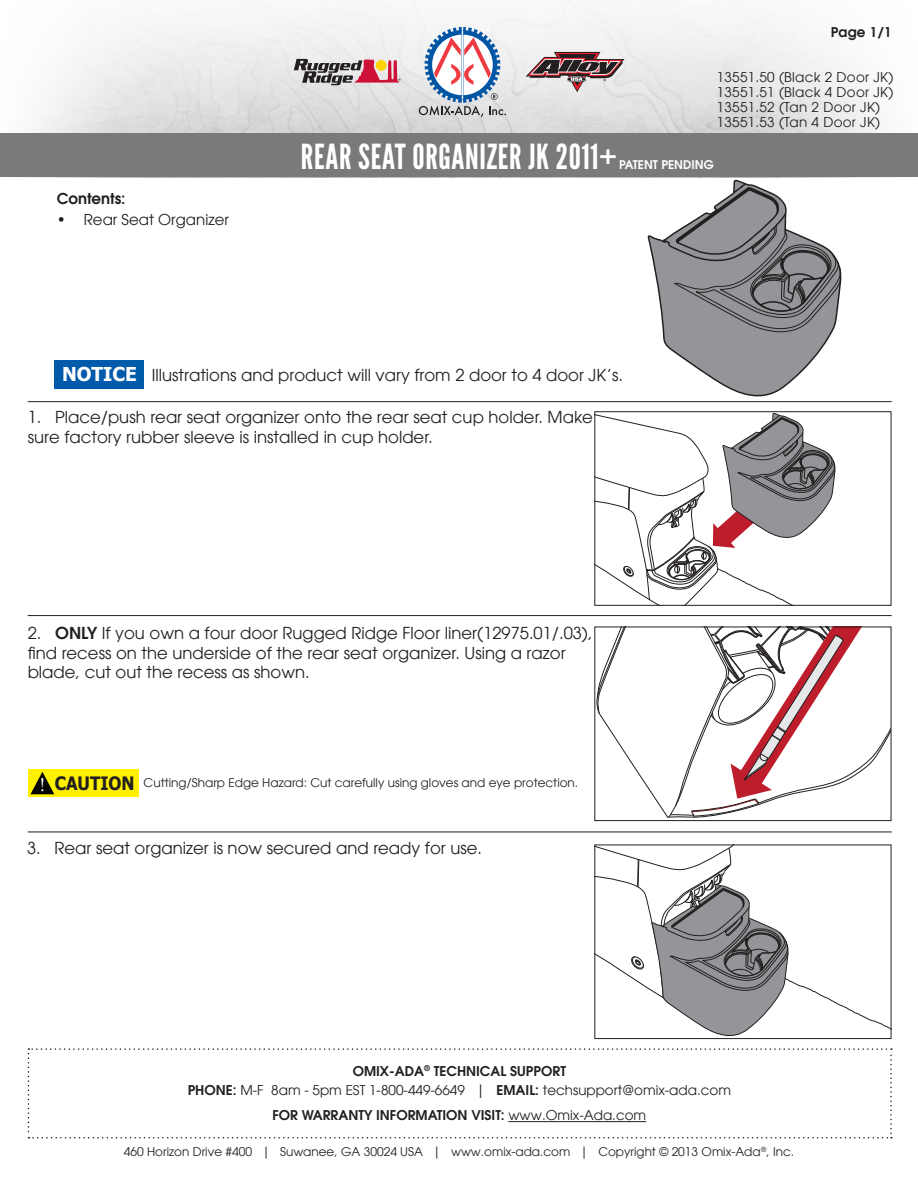
<style>
.page{position:relative;width:918px;height:1188px;background:#fff}
.page>*{position:absolute;margin:0;border:0;box-sizing:border-box;transform-origin:0 0}
.t1{font:34.5px "League Gothic";letter-spacing:.02em;color:#fff}
.t2{font:700 19.05px "Tahoma";color:#fff}
.t3{font:16.5px/19.8px "Avant Garde LT";color:#231f20}
.t4{font:15px "Avant Garde LT";color:#231f20}
.t5{font:600 15px "Avant Garde LT";color:#231f20}
.t6{font:13.5px "Avant Garde LT";letter-spacing:.02em;color:#231f20}
.t7{font:600 13.5px "Avant Garde LT";color:#231f20}
.t8{font:13.5px "Avant Garde LT";color:#231f20}
.t9{font:12px "Avant Garde LT";color:#231f20}
.t10{font:600 12px "Avant Garde LT";color:#fff}
.s1{font-weight:600}
.s2{font-family:"Tahoma";font-weight:700;font-size:18.45px}
.s3{font-weight:400}
</style>
<div class="page">
<img style="left:0;top:5px;width:918px;height:172px">
<svg style="left:419px;top:27px;width:87px;height:90px"></svg>
<svg style="left:526px;top:52px;width:99px;height:40px;background:#a69294"></svg>
<svg style="left:293px;top:59px;width:108px;height:26px;background:#ad8888"></svg>
<div style="left:1px;top:134px;width:917px;height:43px;background:#7a797b"></div>
<svg style="left:596px;top:847px;width:293px;height:189px"></svg>
<div style="left:594px;top:845px;width:297px;height:194px;border:1px solid #231f20"></div>
<svg style="left:596px;top:629px;width:293px;height:189px"></svg>
<div style="left:594px;top:627px;width:297px;height:194px;border:1px solid #231f20"></div>
<svg style="left:596px;top:413px;width:240px;height:191px"></svg>
<div style="left:594px;top:411px;width:297px;height:195px;border:1px solid #231f20"></div>
<hr style="left:28px;top:401px;width:864px;height:1px;background:#231f20">
<hr style="left:28px;top:615px;width:864px;height:1px;background:#231f20">
<hr style="left:28px;top:832px;width:864px;height:1px;background:#231f20">
<svg style="left:646px;top:79px;width:197px;height:324px"></svg>
<svg style="left:648px;top:180px;width:194px;height:223px"></svg>
<div style="left:55px;top:360px;width:89px;height:29px;background:#015aaa"></div>
<svg style="left:28px;top:1048px;width:864px;height:90px"></svg>
<hr style="left:508px;top:1121px;width:138px;height:1px;background:#231f20">
<div style="left:28px;top:769px;width:110px;height:28px;background:#fff101"></div>
<svg style="left:30px;top:772px;width:24px;height:22px"></svg>
<p class="t7" style="left:831px;top:23px;width:63px">Page 1/1</p>
<p class="t6" style="left:717px;top:69px;width:178px">13551.50 (Black 2 Door JK)</p>
<p class="t6" style="left:717px;top:84px;width:178px">13551.51 (Black 4 Door JK)</p>
<p class="t6" style="left:717px;top:99px;width:165px">13551.52 (Tan 2 Door JK)</p>
<p class="t6" style="left:717px;top:114px;width:165px">13551.53 (Tan 4 Door JK)</p>
<p class="t5" style="left:57px;top:188px;width:70px">Contents:</p>
<p class="t4" style="left:57px;top:210px;width:174px">• Rear Seat Organizer</p>
<p class="t1" style="left:301px;top:136px;width:318px">REAR SEAT ORGANIZER JK 2011+</p>
<p class="t10" style="left:619px;top:156px;width:96px">PATENT PENDING</p>
<p class="t2" style="left:62px;top:361px;width:76px">NOTICE</p>
<p class="t3" style="left:152px;top:365px;width:473px">Illustrations and product will vary from 2 door to 4 door JK’s.</p>
<p class="t3" style="left:28px;top:407px;width:567px">1. Place/push rear seat organizer onto the rear seat cup holder. Make sure factory rubber sleeve is installed in cup holder.</p>
<p class="t3" style="left:28px;top:623px;width:566px">2. <span class="s1">ONLY</span> If you own a four door Rugged Ridge Floor liner(12975.01/.03), find recess on the underside of the rear seat organizer. Using a razor blade, cut out the recess as shown.</p>
<p class="t9" style="left:55px;top:776px;width:525px"><span class="s2">CAUTION</span> Cutting/Sharp Edge Hazard: Cut carefully using gloves and eye protection.</p>
<p class="t3" style="left:27px;top:839px;width:457px">3. Rear seat organizer is now secured and ready for use.</p>
<p class="t7" style="left:353px;top:1062px;width:215px">OMIX-ADA<sup>®</sup> TECHNICAL SUPPORT</p>
<p class="t8" style="left:188px;top:1082px;width:545px"><span class="s1">PHONE:</span> M-F 8am - 5pm EST 1-800-449-6649 | <span class="s1">EMAIL:</span> techsupport@omix-ada.com</p>
<p class="t7" style="left:272px;top:1107px;width:375px">FOR WARRANTY INFORMATION VISIT: <span class="s3">www.Omix-Ada.com</span></p>
<p class="t9" style="left:124px;top:1144px;width:672px">460 Horizon Drive #400 | Suwanee, GA 30024 USA | www.omix-ada.com | Copyright © 2013 Omix-Ada<sup>®</sup>, Inc.</p>
</div>
